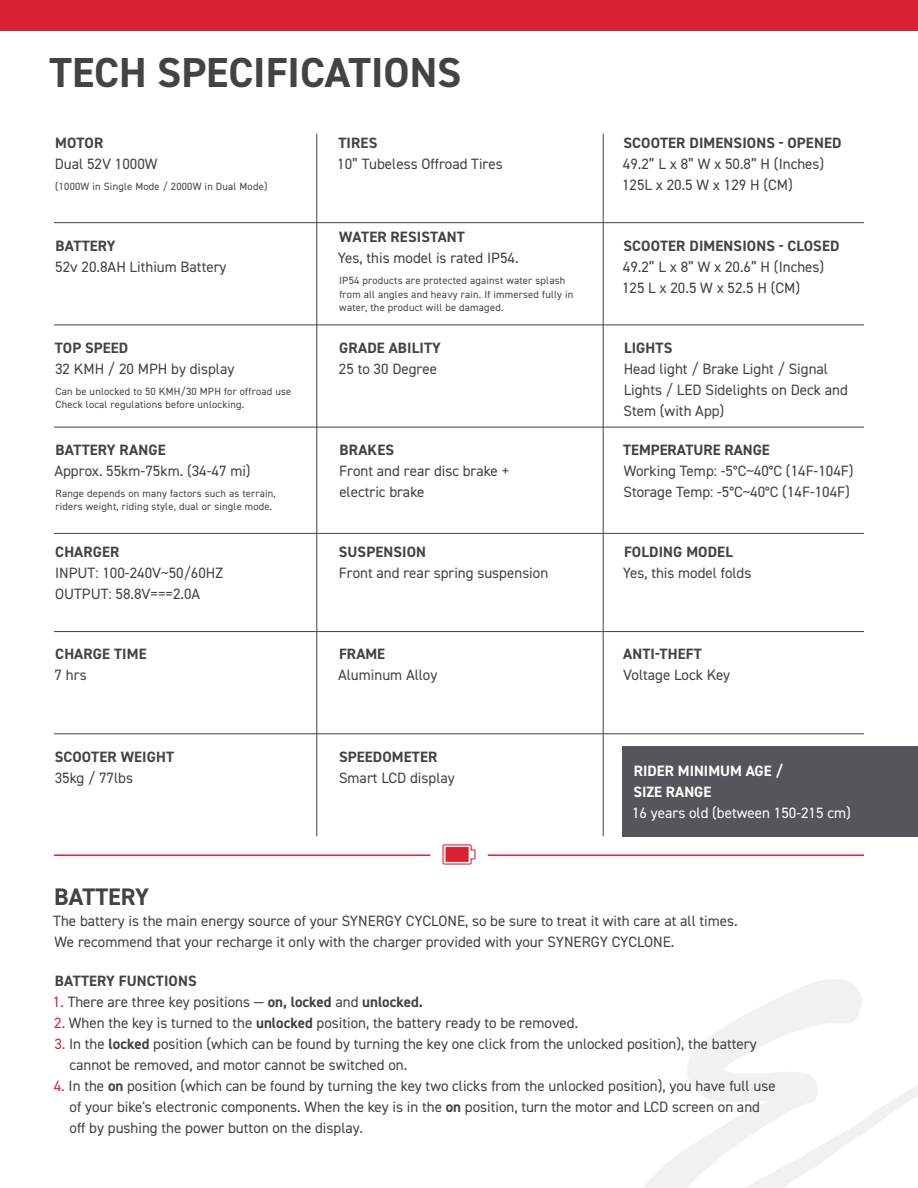
<style>
.page{position:relative;width:918px;height:1188px;background:#fff}
.page>*{position:absolute;margin:0;border:0;box-sizing:border-box;transform-origin:0 0}
.t1{font:700 42px "DIN2014";color:#434343}
.t2{font:700 24px "DIN2014";color:#434343}
.t3{font:15px/21px "DIN2014";color:#434343}
.t4{font:700 15px "DIN2014";letter-spacing:.01em;color:#434343}
.t5{font:15px "DIN2014";color:#fff}
.t6{font:700 15px/21px "DIN2014";color:#fff}
.t7{font:10.5px/13.5px "DIN2014";letter-spacing:.02em;color:#434343}
.s1{color:#db2231}
.s2{font-weight:700}
</style>
<div class="page">
<svg style="left:644px;top:979px;width:274px;height:209px"></svg>
<div style="left:0;top:0;width:918px;height:30px;background:#db2231"></div>
<hr style="left:54px;top:854px;width:376px;height:2px;background:#db2231">
<hr style="left:488px;top:854px;width:376px;height:2px;background:#db2231">
<div style="left:623px;top:746px;width:295px;height:90px;background:#54565b"></div>
<svg style="left:442px;top:844px;width:34px;height:21px"></svg>
<div style="left:446px;top:847px;width:23px;height:15px;background:#db2231"></div>
<hr style="left:54px;top:222px;width:810px;height:1px;background:#434343">
<hr style="left:317px;top:134px;width:1px;height:702px;background:#434343">
<hr style="left:603px;top:134px;width:1px;height:702px;background:#434343">
<hr style="left:54px;top:325px;width:810px;height:1px;background:#434343">
<hr style="left:54px;top:427px;width:810px;height:1px;background:#434343">
<hr style="left:54px;top:533px;width:810px;height:1px;background:#434343">
<hr style="left:54px;top:631px;width:810px;height:1px;background:#434343">
<hr style="left:54px;top:734px;width:810px;height:1px;background:#434343">
<h1 class="t1" style="left:50px;top:53px;width:413px">TECH SPECIFICATIONS</h1>
<p class="t4" style="left:55px;top:136px;width:50px">MOTOR</p>
<p class="t3" style="left:55px;top:154px;width:104px">Dual 52V 1000W</p>
<p class="t7" style="left:55px;top:180px;width:214px">(1000W in Single Mode / 2000W in Dual Mode)</p>
<p class="t4" style="left:56px;top:238px;width:62px">BATTERY</p>
<p class="t3" style="left:55px;top:256px;width:173px">52v 20.8AH Lithium Battery</p>
<p class="t4" style="left:55px;top:341px;width:75px">TOP SPEED</p>
<p class="t3" style="left:55px;top:359px;width:181px">32 KMH / 20 MPH by display</p>
<p class="t7" style="left:56px;top:385px;width:237px">Can be unlocked to 50 KMH/30 MPH for offroad use<br>Check local regulations before unlocking.</p>
<p class="t4" style="left:56px;top:443px;width:112px">BATTERY RANGE</p>
<p class="t3" style="left:54px;top:461px;width:198px">Approx. 55km-75km. (34-47 mi)</p>
<p class="t7" style="left:55px;top:487px;width:222px">Range depends on many factors such as terrain, riders weight, riding style, dual or single mode.</p>
<p class="t4" style="left:55px;top:545px;width:66px">CHARGER</p>
<p class="t3" style="left:55px;top:563px;width:170px">INPUT: 100-240V~50/60HZ<br>OUTPUT: 58.8V===2.0A</p>
<p class="t4" style="left:55px;top:647px;width:93px">CHARGE TIME</p>
<p class="t3" style="left:55px;top:665px;width:34px">7 hrs</p>
<p class="t4" style="left:55px;top:749px;width:121px">SCOOTER WEIGHT</p>
<p class="t3" style="left:55px;top:768px;width:80px">35kg / 77lbs</p>
<p class="t4" style="left:338px;top:136px;width:40px">TIRES</p>
<p class="t3" style="left:337px;top:154px;width:167px">10” Tubeless Offroad Tires</p>
<p class="t4" style="left:339px;top:230px;width:127px">WATER RESISTANT</p>
<p class="t3" style="left:338px;top:248px;width:182px">Yes, this model is rated IP54.</p>
<p class="t7" style="left:339px;top:274px;width:236px">IP54 products are protected against water splash from all angles and heavy rain. If immersed fully in water, the product will be damaged.</p>
<p class="t4" style="left:339px;top:341px;width:103px">GRADE ABILITY</p>
<p class="t3" style="left:339px;top:359px;width:100px">25 to 30 Degree</p>
<p class="t4" style="left:340px;top:443px;width:56px">BRAKES</p>
<p class="t3" style="left:339px;top:461px;width:171px">Front and rear disc brake + electric brake</p>
<p class="t4" style="left:339px;top:545px;width:89px">SUSPENSION</p>
<p class="t3" style="left:339px;top:563px;width:211px">Front and rear spring suspension</p>
<p class="t4" style="left:339px;top:647px;width:47px">FRAME</p>
<p class="t3" style="left:338px;top:665px;width:101px">Aluminum Alloy</p>
<p class="t4" style="left:339px;top:749px;width:100px">SPEEDOMETER</p>
<p class="t3" style="left:339px;top:768px;width:117px">Smart LCD display</p>
<p class="t4" style="left:623px;top:136px;width:219px">SCOOTER DIMENSIONS - OPENED</p>
<p class="t3" style="left:622px;top:154px;width:204px">49.2” L x 8” W x 50.8” H (Inches)<br>125L x 20.5 W x 129 H (CM)</p>
<p class="t4" style="left:623px;top:238px;width:217px">SCOOTER DIMENSIONS - CLOSED</p>
<p class="t3" style="left:622px;top:256px;width:204px">49.2” L x 8” W x 20.6” H (Inches)<br>125 L x 20.5 W x 52.5 H (CM)</p>
<p class="t4" style="left:624px;top:341px;width:50px">LIGHTS</p>
<p class="t3" style="left:623px;top:359px;width:226px">Head light / Brake Light / Signal<br>Lights / LED Sidelights on Deck and<br>Stem (with App)</p>
<p class="t4" style="left:623px;top:443px;width:148px">TEMPERATURE RANGE</p>
<p class="t3" style="left:623px;top:461px;width:232px">Working Temp: -5°C~40°C (14F-104F)<br>Storage Temp: -5°C~40°C (14F-104F)</p>
<p class="t4" style="left:624px;top:545px;width:110px">FOLDING MODEL</p>
<p class="t3" style="left:623px;top:563px;width:130px">Yes, this model folds</p>
<p class="t4" style="left:623px;top:647px;width:80px">ANTI-THEFT</p>
<p class="t3" style="left:623px;top:665px;width:109px">Voltage Lock Key</p>
<p class="t6" style="left:633px;top:760px;width:151px">RIDER MINIMUM AGE /<br>SIZE RANGE</p>
<p class="t5" style="left:632px;top:805px;width:220px">16 years old (between 150-215 cm)</p>
<h2 class="t2" style="left:54px;top:885px;width:96px">BATTERY</h2>
<p class="t3" style="left:53px;top:911px;width:686px">The battery is the main energy source of your SYNERGY CYCLONE, so be sure to treat it with care at all times.<br>We recommend that your recharge it only with the charger provided with your SYNERGY CYCLONE.</p>
<p class="t4" style="left:55px;top:974px;width:143px">BATTERY FUNCTIONS</p>
<p class="t3" style="left:53px;top:992px;width:372px"><span class="s1">1.</span> There are three key positions — <span class="s2">on, locked</span> and <span class="s2">unlocked.</span></p>
<p class="t3" style="left:54px;top:1013px;width:526px"><span class="s1">2.</span> When the key is turned to the <span class="s2">unlocked</span> position, the battery ready to be removed.</p>
<p class="t3" style="left:70px;top:1034px;width:689px;text-indent:-15px"><span class="s1">3.</span> In the <span class="s2">locked</span> position (which can be found by turning the key one click from the unlocked position), the battery cannot be removed, and motor cannot be switched on.</p>
<p class="t3" style="left:70px;top:1076px;width:708px;text-indent:-16px"><span class="s1">4.</span> In the <span class="s2">on</span> position (which can be found by turning the key two clicks from the unlocked position), you have full use of your bike's electronic components. When the key is in the <span class="s2">on</span> position, turn the motor and LCD screen on and off by pushing the power button on the display.</p>
</div>
